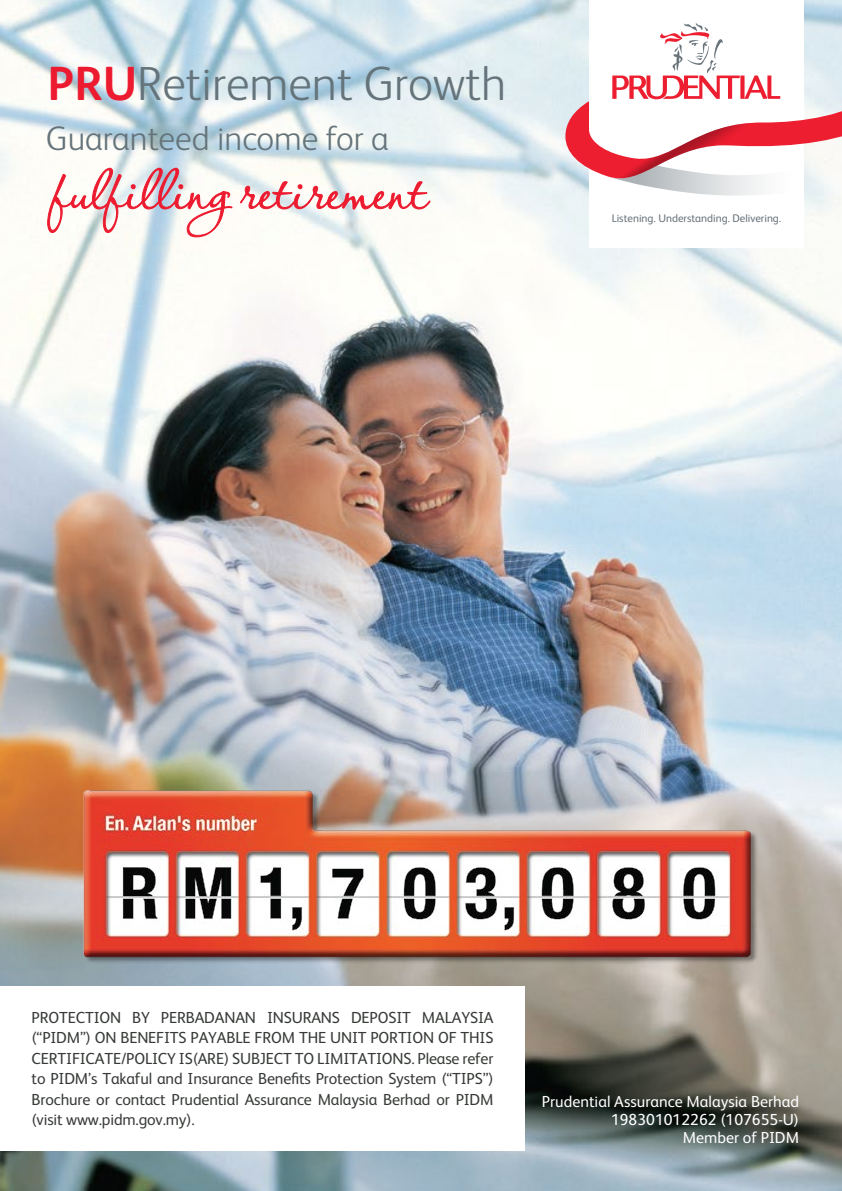
<style>
.page{position:relative;width:842px;height:1191px;background:#fff}
.page>*{position:absolute;margin:0;border:0;box-sizing:border-box;transform-origin:0 0}
.t1{font:64px "Lavishly Yours";color:#ed1b2f}
.t2{font:300 48px "FS Albert Pro";color:#65747b}
.t3{font:300 34px "FS Albert Pro";color:#65747b}
.t4{font:16px/20.4px "FS Albert Pro";letter-spacing:-.01em;color:#373b37;text-align:justify}
.t5{font:16px/18px "FS Albert Pro";color:#fff;text-align:right}
.t6{font:11px "FS Albert Pro";color:#68737a}
.s1{font-weight:700;color:#ed1b2f}
</style>
<div class="page">
<img style="left:0;top:0;width:842px;height:1191px">
<img style="left:63px;top:765px;width:716px;height:217px">
<div style="left:0;top:986px;width:525px;height:164px;background:#fff"></div>
<div style="left:589px;top:0;width:214px;height:248px;background:#fff"></div>
<svg style="left:565px;top:23px;width:277px;height:172px"></svg>
<svg style="left:47px;top:168px;width:185px;height:69px"></svg>
<svg style="left:240px;top:181px;width:190px;height:29px"></svg>
<h2 class="t2" style="left:48px;top:51px;width:460px"><span class="s1">PRU</span>Retirement Growth</h2>
<h3 class="t3" style="left:46px;top:115px;width:344px">Guaranteed income for a</h3>
<h1 class="t1" style="left:51px;top:149px;width:377px">fulfilling retirement</h1>
<p class="t6" style="left:612px;top:210px;width:171px">Listening. Understanding. Delivering.</p>
<p class="t4" style="left:32px;top:1006px;width:463px">PROTECTION BY PERBADANAN INSURANS DEPOSIT MALAYSIA (“PIDM”) ON BENEFITS PAYABLE FROM THE UNIT PORTION OF THIS CERTIFICATE/POLICY IS(ARE) SUBJECT TO LIMITATIONS. Please refer to PIDM’s Takaful and Insurance Benefits Protection System (“TIPS”)<br>Brochure or contact Prudential Assurance Malaysia Berhad or PIDM (visit www.pidm.gov.my).</p>
<p class="t5" style="left:542px;top:1091px;width:259px">Prudential Assurance Malaysia Berhad<br>198301012262 (107655-U)<br>Member of PIDM</p>
</div>
